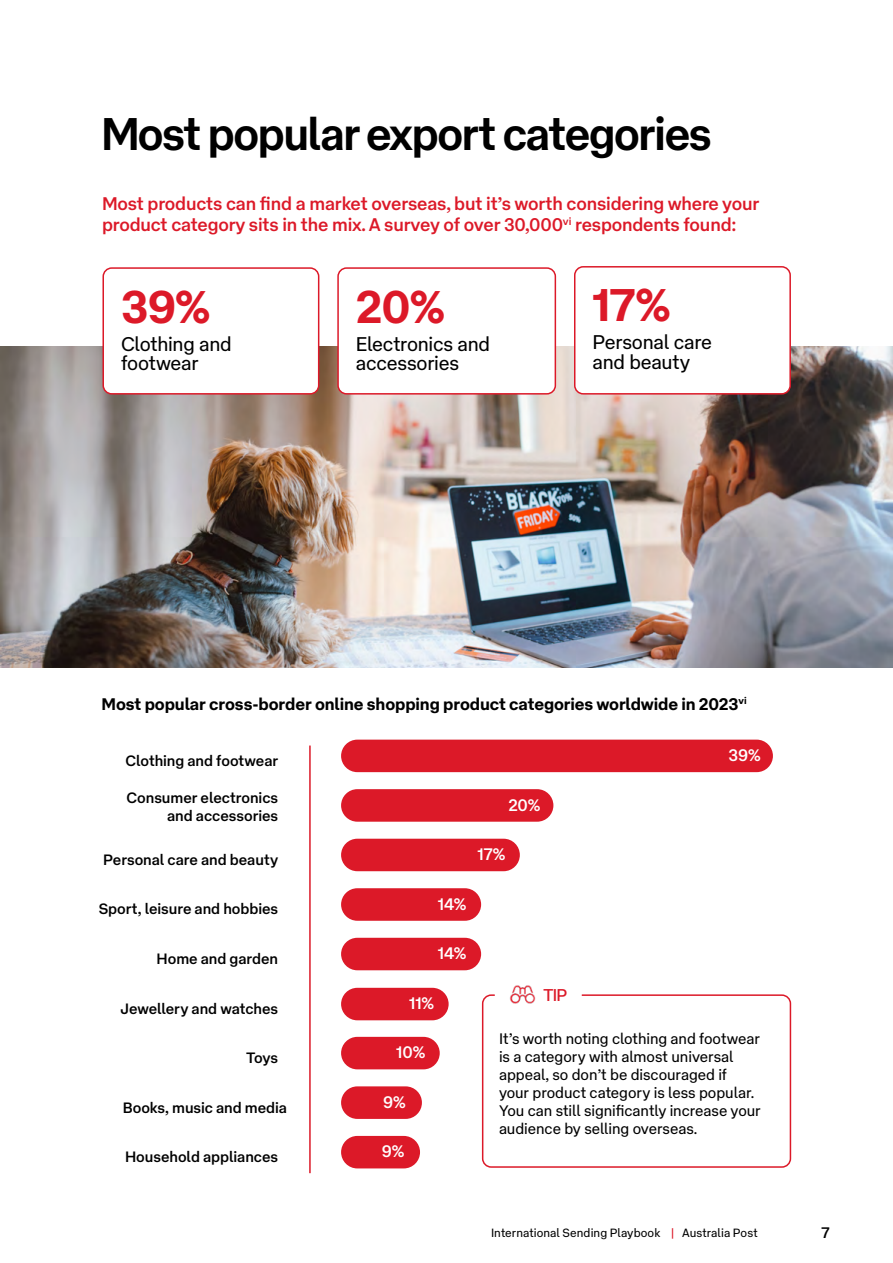
<style>
.page{position:relative;width:893px;height:1263px;background:#fff}
.page>*{position:absolute;margin:0;border:0;box-sizing:border-box;transform-origin:0 0}
.t1{font:700 45px "AP Type Pro Display";color:#000}
.t2{font:700 45px "AP Type Pro Text";color:#dc1928}
.t3{font:19.5px/19.5px "AP Type Pro Text";letter-spacing:-.015em;color:#000}
.t4{font:500 18px/21px "AP Type Pro Text";letter-spacing:-.01em;color:#dc1928}
.t5{font:16.8px "AP Type Pro Display";color:#dc1928}
.t6{font:700 16.5px "AP Type Pro Text";letter-spacing:-.01em;color:#000}
.t7{font:500 16.35px "AP Type Pro Text";letter-spacing:-.015em;color:#fff}
.t8{font:15px/18px "AP Type Pro Text";letter-spacing:-.005em;color:#000}
.t9{font:500 15px "AP Type Pro Text";color:#000}
.t10{font:500 14.7px/18px "AP Type Pro Text";letter-spacing:-.005em;color:#000;text-align:right}
.t11{font:11.7px "AP Type Pro Text";letter-spacing:.005em;color:#000}
.s1{color:#dc1928}
</style>
<div class="page">
<hr style="left:309px;top:745px;width:2px;height:428px;background:#dc1928">
<img style="left:0;top:347px;width:893px;height:321px">
<div style="left:103px;top:268px;width:216px;height:126px;background:#fff;border-radius:9px"></div>
<div style="left:102px;top:267px;width:217px;height:128px;border:2px solid #dc1928;border-radius:9px"></div>
<div style="left:338px;top:268px;width:217px;height:126px;background:#fff;border-radius:9px"></div>
<div style="left:337px;top:267px;width:219px;height:128px;border:2px solid #dc1928;border-radius:9px"></div>
<div style="left:575px;top:267px;width:215px;height:127px;background:#fff;border-radius:9px"></div>
<div style="left:574px;top:266px;width:217px;height:129px;border:2px solid #dc1928;border-radius:9px"></div>
<div style="left:341px;top:740px;width:432px;height:32px;background:#dc1928;border-radius:16px"></div>
<div style="left:341px;top:789px;width:212px;height:33px;background:#dc1928;border-radius:16px"></div>
<div style="left:341px;top:839px;width:179px;height:32px;background:#dc1928;border-radius:16px"></div>
<div style="left:341px;top:888px;width:140px;height:33px;background:#dc1928;border-radius:16px"></div>
<div style="left:341px;top:938px;width:140px;height:32px;background:#dc1928;border-radius:16px"></div>
<div style="left:341px;top:988px;width:108px;height:32px;background:#dc1928;border-radius:16px"></div>
<div style="left:341px;top:1037px;width:99px;height:32px;background:#dc1928;border-radius:16px"></div>
<div style="left:341px;top:1086px;width:81px;height:33px;background:#dc1928;border-radius:16px"></div>
<div style="left:341px;top:1136px;width:79px;height:32px;background:#dc1928;border-radius:16px"></div>
<div style="left:482px;top:994px;width:309px;height:174px;border:2px solid #dc1928;border-radius:9px"></div>
<div style="left:495px;top:976px;width:87px;height:36px;background:#fff;border-radius:18px"></div>
<img style="left:510px;top:985px;width:26px;height:19px">
<h2 class="t1" style="left:102px;top:96px;width:611px">Most popular export categories</h2>
<p class="t4" style="left:102px;top:191px;width:659px">Most products can find a market overseas, but it’s worth considering where your product category sits in the mix. A survey of over 30,000<sup>vi</sup> respondents found:</p>
<p class="t2" style="left:121px;top:269px;width:91px">39%</p>
<p class="t3" style="left:121px;top:332px;width:112px">Clothing and footwear</p>
<p class="t2" style="left:356px;top:269px;width:91px">20%</p>
<p class="t3" style="left:356px;top:332px;width:136px">Electronics and accessories</p>
<p class="t2" style="left:592px;top:268px;width:80px">17%</p>
<p class="t3" style="left:592px;top:331px;width:121px">Personal care and beauty</p>
<h3 class="t6" style="left:101px;top:690px;width:647px">Most popular cross-border online shopping product categories worldwide in 2023<sup>vi</sup></h3>
<p class="t10" style="left:125px;top:750px;width:154px">Clothing and footwear</p>
<p class="t7" style="left:728px;top:742px;width:34px">39%</p>
<p class="t10" style="left:126px;top:787px;width:153px">Consumer electronics and accessories</p>
<p class="t7" style="left:508px;top:791px;width:34px">20%</p>
<p class="t10" style="left:103px;top:849px;width:176px">Personal care and beauty</p>
<p class="t7" style="left:477px;top:841px;width:30px">17%</p>
<p class="t10" style="left:99px;top:899px;width:181px">Sport, leisure and hobbies</p>
<p class="t7" style="left:438px;top:890px;width:30px">14%</p>
<p class="t10" style="left:157px;top:948px;width:123px">Home and garden</p>
<p class="t7" style="left:438px;top:940px;width:30px">14%</p>
<p class="t10" style="left:120px;top:998px;width:159px">Jewellery and watches</p>
<p class="t7" style="left:409px;top:990px;width:26px">11%</p>
<p class="t10" style="left:246px;top:1047px;width:34px">Toys</p>
<h3 class="t5" style="left:543px;top:981px;width:25px">TIP</h3>
<p class="t8" style="left:499px;top:1028px;width:263px">It’s worth noting clothing and footwear is a category with almost universal appeal, so don’t be discouraged if your product category is less popular.<br>You can still significantly increase your audience by selling overseas.</p>
<p class="t7" style="left:396px;top:1039px;width:31px">10%</p>
<p class="t10" style="left:123px;top:1097px;width:166px">Books, music and media</p>
<p class="t7" style="left:383px;top:1088px;width:24px">9%</p>
<p class="t10" style="left:125px;top:1146px;width:155px">Household appliances</p>
<p class="t7" style="left:382px;top:1138px;width:24px">9%</p>
<p class="t11" style="left:491px;top:1223px;width:268px">International Sending Playbook <span class="s1">|</span> Australia Post</p>
<p class="t9" style="left:821px;top:1220px;width:10px">7</p>
</div>
